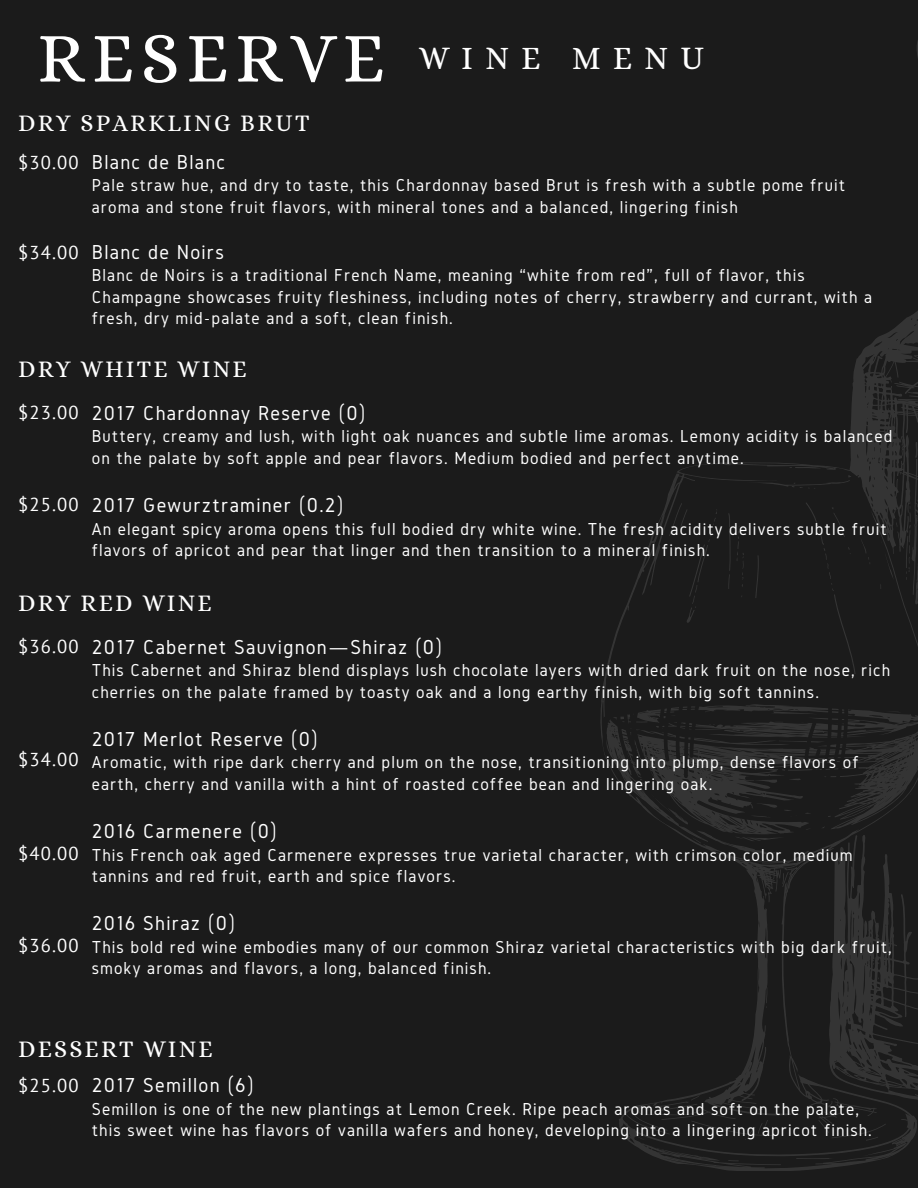
<style>
.page{position:relative;width:918px;height:1188px;background:#1b1b1b}
.page>*{position:absolute;margin:0;border:0;box-sizing:border-box;transform-origin:0 0}
.t1{font:32.85px "Alice";letter-spacing:.36em;color:#fff}
.t2{font:24px "Alice";letter-spacing:.09em;color:#fff}
.t3{font:21px "Gidole";letter-spacing:.06em;color:#fff}
.t4{font:18.75px "PT Sans";letter-spacing:.06em;color:#fff}
.t5{font:18px/21.3px "Gidole";letter-spacing:.06em;color:#fff}
.s1{font-size:71.55px}
</style>
<div class="page">
<svg style="left:600px;top:41px;width:318px;height:1130px"></svg>
<svg style="left:880px;top:539px;width:14px;height:50px"></svg>
<svg style="left:744px;top:475px;width:108px;height:15px"></svg>
<svg style="left:669px;top:503px;width:49px;height:120px"></svg>
<svg style="left:606px;top:704px;width:312px;height:437px"></svg>
<h1 class="t1" style="left:37px;top:39px;width:668px"><span class="s1">RESERVE</span> WINE MENU</h1>
<h2 class="t2" style="left:18px;top:109px;width:293px">DRY SPARKLING BRUT</h2>
<p class="t4" style="left:18px;top:150px;width:62px">$30.00</p>
<p class="t4" style="left:18px;top:240px;width:62px">$34.00</p>
<p class="t3" style="left:92px;top:150px;width:135px">Blanc de Blanc</p>
<p class="t5" style="left:92px;top:175px;width:755px">Pale straw hue, and dry to taste, this Chardonnay based Brut is fresh with a subtle pome fruit aroma and stone fruit flavors, with mineral tones and a balanced, lingering finish</p>
<p class="t3" style="left:92px;top:240px;width:134px">Blanc de Noirs</p>
<p class="t5" style="left:92px;top:265px;width:782px">Blanc de Noirs is a traditional French Name, meaning “white from red”, full of flavor, this<br>Champagne showcases fruity fleshiness, including notes of cherry, strawberry and currant, with a fresh, dry mid-palate and a soft, clean finish.</p>
<h2 class="t2" style="left:18px;top:355px;width:230px">DRY WHITE WINE</h2>
<p class="t4" style="left:18px;top:400px;width:62px">$23.00</p>
<p class="t3" style="left:92px;top:401px;width:275px">2017 Chardonnay Reserve (0)</p>
<p class="t5" style="left:92px;top:425px;width:802px">Buttery, creamy and lush, with light oak nuances and subtle lime aromas. Lemony acidity is balanced on the palate by soft apple and pear flavors. Medium bodied and perfect anytime.</p>
<p class="t3" style="left:92px;top:494px;width:253px">2017 Gewurztraminer (0.2)</p>
<p class="t5" style="left:92px;top:518px;width:797px">An elegant spicy aroma opens this full bodied dry white wine. The fresh acidity delivers subtle fruit flavors of apricot and pear that linger and then transition to a mineral finish.</p>
<p class="t4" style="left:18px;top:492px;width:62px">$25.00</p>
<h2 class="t2" style="left:18px;top:590px;width:195px">DRY RED WINE</h2>
<p class="t3" style="left:92px;top:635px;width:352px">2017 Cabernet Sauvignon—Shiraz (0)</p>
<p class="t5" style="left:92px;top:659px;width:800px">This Cabernet and Shiraz blend displays lush chocolate layers with dried dark fruit on the nose, rich cherries on the palate framed by toasty oak and a long earthy finish, with big soft tannins.</p>
<p class="t3" style="left:92px;top:727px;width:228px">2017 Merlot Reserve (0)</p>
<p class="t5" style="left:92px;top:752px;width:768px">Aromatic, with ripe dark cherry and plum on the nose, transitioning into plump, dense flavors of earth, cherry and vanilla with a hint of roasted coffee bean and lingering oak.</p>
<p class="t3" style="left:92px;top:820px;width:187px">2016 Carmenere (0)</p>
<p class="t5" style="left:92px;top:844px;width:762px">This French oak aged Carmenere expresses true varietal character, with crimson color, medium tannins and red fruit, earth and spice flavors.</p>
<p class="t3" style="left:92px;top:912px;width:145px">2016 Shiraz (0)</p>
<p class="t5" style="left:92px;top:936px;width:802px">This bold red wine embodies many of our common Shiraz varietal characteristics with big dark fruit, smoky aromas and flavors, a long, balanced finish.</p>
<p class="t4" style="left:18px;top:633px;width:62px">$36.00</p>
<p class="t4" style="left:18px;top:747px;width:62px">$34.00</p>
<p class="t4" style="left:18px;top:841px;width:62px">$40.00</p>
<p class="t4" style="left:18px;top:933px;width:62px">$36.00</p>
<h2 class="t2" style="left:18px;top:1035px;width:196px">DESSERT WINE</h2>
<p class="t3" style="left:92px;top:1074px;width:164px">2017 Semillon (6)</p>
<p class="t5" style="left:92px;top:1098px;width:782px">Semillon is one of the new plantings at Lemon Creek. Ripe peach aromas and soft on the palate, this sweet wine has flavors of vanilla wafers and honey, developing into a lingering apricot finish.</p>
<p class="t4" style="left:18px;top:1073px;width:62px">$25.00</p>
</div>
